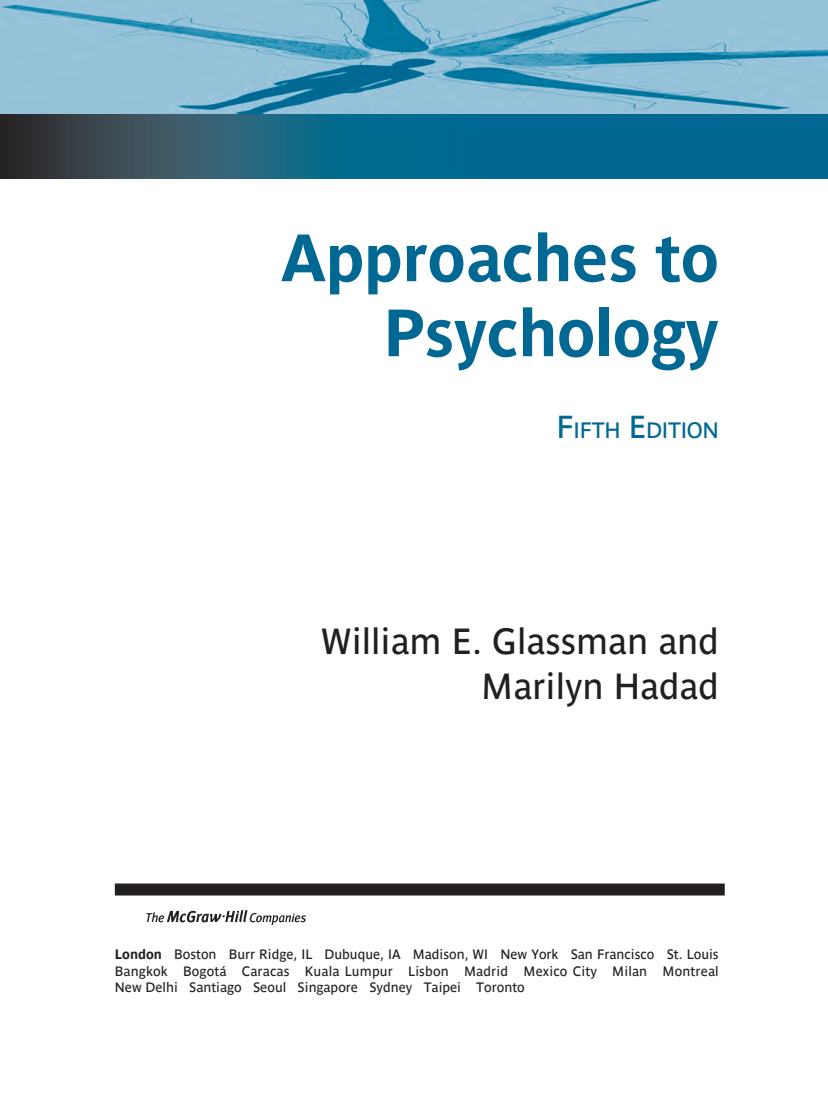
<style>
.page{position:relative;width:828px;height:1113px;background:#fff}
.page>*{position:absolute;margin:0;border:0;box-sizing:border-box;transform-origin:0 0}
.t1{font:700 66px/75px "Parisine";letter-spacing:-.01em;color:#006893;text-align:right}
.t2{font:36px/45px "Parisine";color:#231f20;text-align:right}
.t3{font:22.05px "Parisine";letter-spacing:-.015em;color:#006893}
.t4{font:13.5px/16.5px "Parisine";color:#231f20;text-align:justify}
.s1{font-size:31.5px}
.s2{font-weight:700}
</style>
<div class="page">
<img style="left:0;top:0;width:828px;height:115px">
<img style="left:146px;top:910px;width:160px;height:14px">
<div style="left:115px;top:883px;width:609px;height:12px;background:#231f20"></div>
<img style="left:0;top:115px;width:828px;height:64px">
<h1 class="t1" style="left:281px;top:220px;width:439px">Approaches to<br>Psychology</h1>
<h3 class="t3" style="left:556px;top:417px;width:164px"><span class="s1">F</span>ifth <span class="s1">E</span>dition</h3>
<h2 class="t2" style="left:321px;top:619px;width:400px">William E. Glassman and<br>Marilyn Hadad</h2>
<p class="t4" style="left:115px;top:946px;width:605px"><span class="s2">London</span> Boston Burr Ridge, IL Dubuque, IA Madison, WI New York San Francisco St. Louis Bangkok Bogotá Caracas Kuala Lumpur Lisbon Madrid Mexico City Milan Montreal New Delhi Santiago Seoul Singapore Sydney Taipei Toronto</p>
</div>
